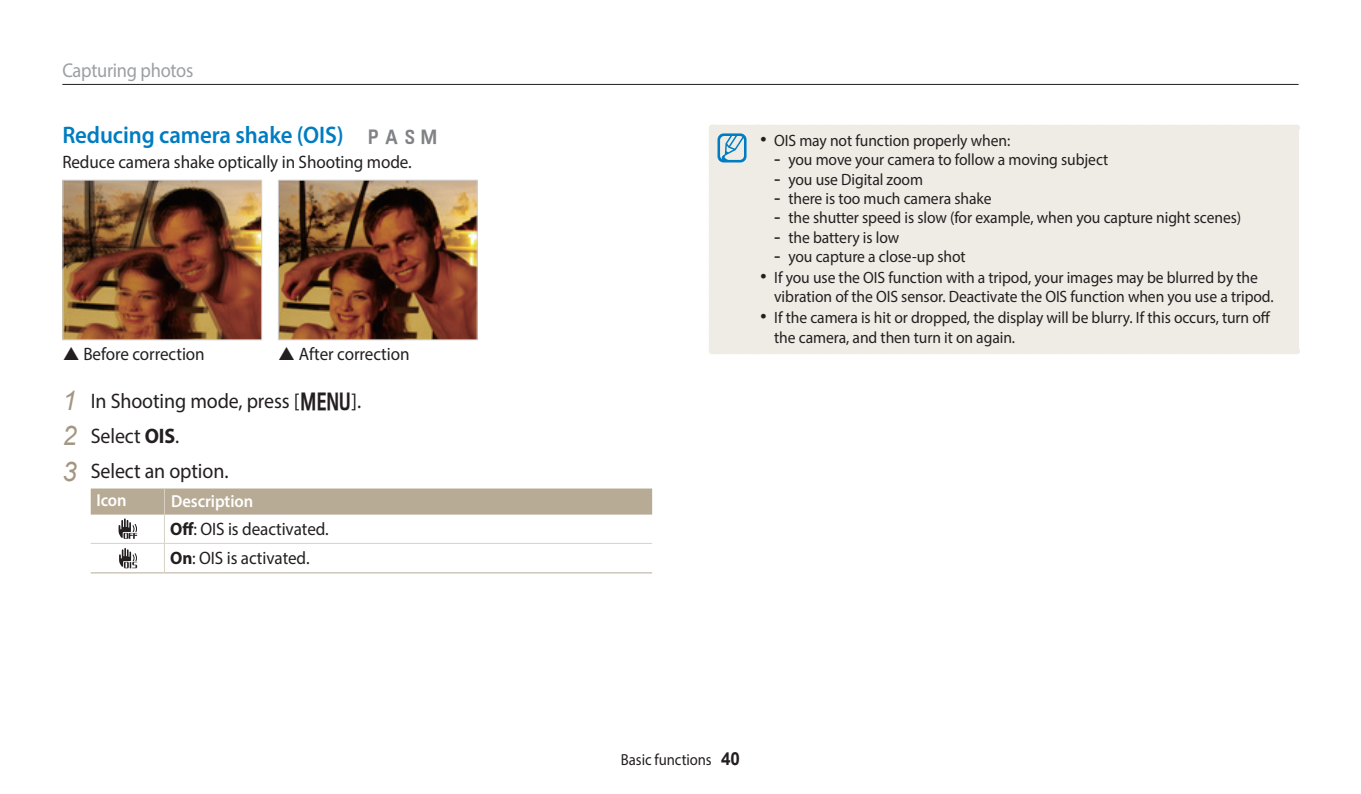
<style>
.page{position:relative;width:1361px;height:794px;background:#fff}
.page>*{position:absolute;margin:0;border:0;box-sizing:border-box;transform-origin:0 0}
.t1{font:600 24px "Myriad Pro";letter-spacing:-.005em;color:#007cc2;scale:.95 1}
.t2{font:21px/35.2px "Myriad Pro";letter-spacing:-.005em;color:#231f20;scale:.95 1}
.t3{font:20px "Myriad Pro";letter-spacing:-.015em;color:#9d9fa2;scale:.92 1}
.t4{font:18px/29.4px "Myriad Pro";letter-spacing:-.005em;color:#231f20;scale:.95 1}
.t5{font:600 17.4px "Myriad Pro";letter-spacing:-.005em;color:#fff;scale:.95 1}
.t6{font:17px "WB350 F";color:#808285}
.t7{font:16.4px/19.4px "Myriad Pro";letter-spacing:-.005em;color:#231f20;scale:.95 1}
.t8{font:16px "Myriad Pro";letter-spacing:-.005em;color:#231f20;scale:.92 1}
.s1{font-family:"Arial";font-size:19px}
.s2{font-family:"Arial";font-style:italic;font-size:27px;color:#a39783}
.s3{font-family:"WB350 F"}
.s4{font-weight:700}
.s5{font-family:"Arial";font-weight:700;font-size:18px}
</style>
<div class="page">
<hr style="left:62px;top:84px;width:1236px;height:1px;background:#231f20">
<img style="left:64px;top:182px;width:196px;height:156px">
<div style="left:62px;top:180px;width:200px;height:160px;border:1px solid #d1d2d4"></div>
<img style="left:280px;top:182px;width:196px;height:156px">
<div style="left:278px;top:180px;width:200px;height:160px;border:1px solid #d1d2d4"></div>
<hr style="left:91px;top:572px;width:73px;height:1px;background:#b8ab95">
<hr style="left:164px;top:572px;width:488px;height:1px;background:#b8ab95">
<svg style="left:91px;top:488px;width:561px;height:84px"></svg>
<div style="left:715px;top:131px;width:578px;height:217px;background:#efece6"></div>
<div style="left:712px;top:125px;width:45px;height:6px;background:#efece6"></div>
<div style="left:709px;top:128px;width:6px;height:223px;background:#efece6"></div>
<div style="left:757px;top:125px;width:539px;height:6px;background:#efece6"></div>
<div style="left:1293px;top:128px;width:6px;height:223px;background:#efece6"></div>
<div style="left:712px;top:348px;width:584px;height:6px;background:#efece6"></div>
<div style="left:709px;top:125px;width:40px;height:207px;background:#efece6"></div>
<p class="t3" style="left:62px;top:63px;width:144px">Capturing photos</p>
<h1 class="t1" style="left:62px;top:126px;width:298px">Reducing camera shake (OIS)</h1>
<p class="t4" style="left:62px;top:151px;width:369px">Reduce camera shake optically in Shooting mode.</p>
<p class="t6" style="left:367px;top:126px;width:72px">pAhM</p>
<p class="t7" style="left:760px;top:133px;width:265px"><span class="s1">•</span> OIS may not function properly when:</p>
<p class="t7" style="left:774px;top:153px;width:353px"><span class="s1">-</span> you move your camera to follow a moving subject</p>
<p class="t7" style="left:774px;top:172px;width:158px"><span class="s1">-</span> you use Digital zoom</p>
<p class="t7" style="left:774px;top:191px;width:230px"><span class="s1">-</span> there is too much camera shake</p>
<p class="t7" style="left:774px;top:211px;width:493px"><span class="s1">-</span> the shutter speed is slow (for example, when you capture night scenes)</p>
<p class="t7" style="left:774px;top:230px;width:133px"><span class="s1">-</span> the battery is low</p>
<p class="t7" style="left:774px;top:250px;width:203px"><span class="s1">-</span> you capture a close-up shot</p>
<p class="t7" style="left:774px;top:270px;width:527px;text-indent:-14px"><span class="s1">•</span> If you use the OIS function with a tripod, your images may be blurred by the vibration of the OIS sensor. Deactivate the OIS function when you use a tripod.</p>
<p class="t7" style="left:774px;top:311px;width:524px;text-indent:-14px"><span class="s1">•</span> If the camera is hit or dropped, the display will be blurry. If this occurs, turn off the camera, and then turn it on again.</p>
<p class="t4" style="left:83px;top:342px;width:129px">Before correction</p>
<p class="t4" style="left:299px;top:342px;width:118px">After correction</p>
<p class="t2" style="left:62px;top:387px;width:316px"><span class="s2">1</span> In Shooting mode, press [<span class="s3">m</span>].<br><span class="s2">2</span> Select <span class="s4">OIS</span>.<br><span class="s2">3</span> Select an option.</p>
<p class="t5" style="left:96px;top:494px;width:33px">Icon</p>
<p class="t5" style="left:171px;top:495px;width:88px">Description</p>
<p class="t4" style="left:170px;top:517px;width:168px"><span class="s4">Off</span>: OIS is deactivated.<br><span class="s4">On</span>: OIS is activated.</p>
<p class="t8" style="left:621px;top:753px;width:131px">Basic functions <span class="s5">40</span></p>
</div>
